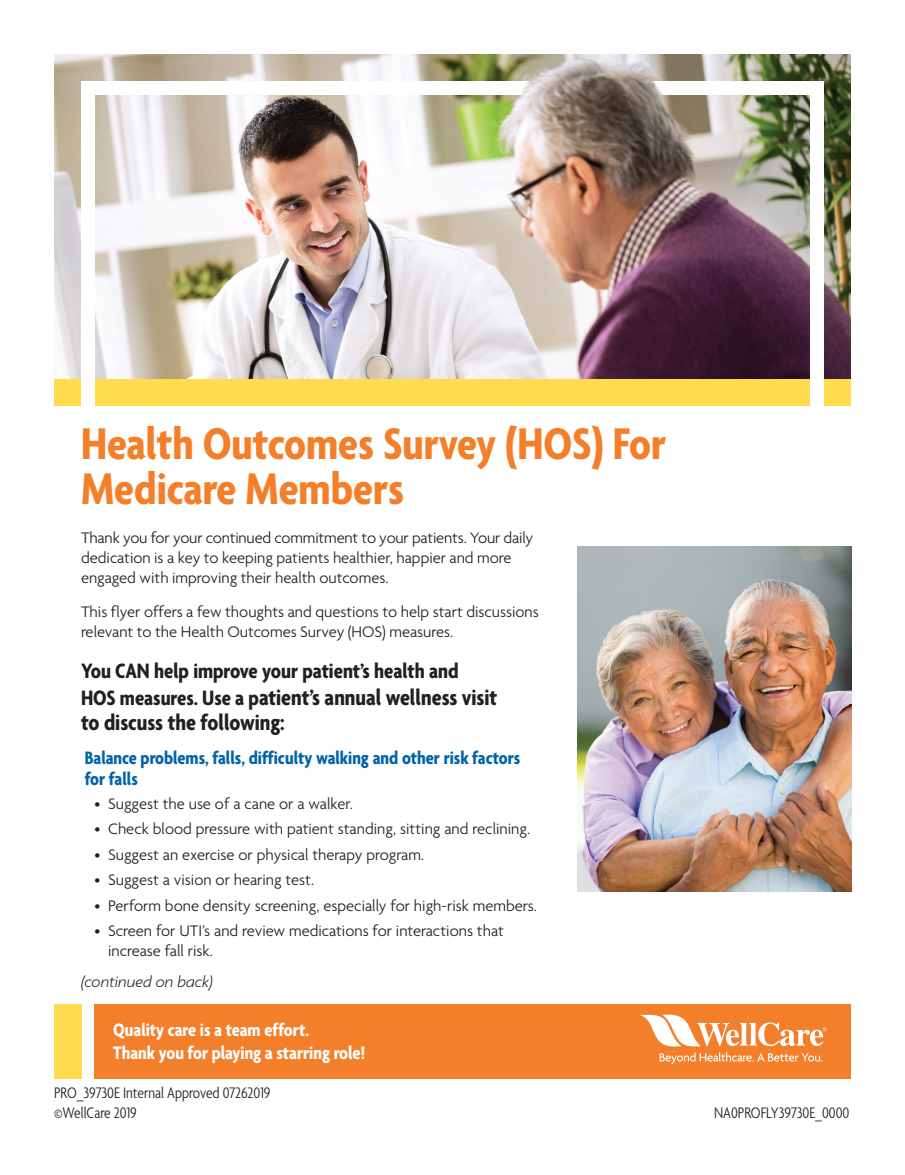
<style>
.page{position:relative;width:905px;height:1175px;background:#fff}
.page>*{position:absolute;margin:0;border:0;box-sizing:border-box;transform-origin:0 0}
.t1{font:700 condensed 48px/45px "Agenda";color:#f47f2a}
.t2{font:700 condensed 24px/25.5px "Agenda";color:#231f20}
.t3{font:700 condensed 22.5px "Agenda";color:#231f20}
.t4{font:700 condensed 19.5px/21px "Agenda";color:#0163a8}
.t5{font:700 condensed 19.5px/22.5px "Agenda";color:#fff}
.t6{font:300 16.5px/20.2px "Agenda";color:#231f20}
.t7{font:300 condensed 16.5px/19.8px "Agenda";color:#231f20}
.t8{font:italic 300 16.5px "Agenda";color:#231f20}
.s1{font-size:22.5px}
</style>
<div class="page">
<div style="left:54px;top:1004px;width:27px;height:74px;background:#ffdc4e"></div>
<div style="left:54px;top:378px;width:796px;height:27px;background:#ffdc4e"></div>
<img style="left:54px;top:54px;width:796px;height:324px">
<div style="left:81px;top:81px;width:13px;height:237px;background:#fff"></div>
<div style="left:81px;top:309px;width:13px;height:100px;background:#fff"></div>
<div style="left:810px;top:81px;width:14px;height:297px;background:#fff"></div>
<div style="left:810px;top:378px;width:14px;height:28px;background:#fff"></div>
<div style="left:81px;top:81px;width:454px;height:13px;background:#fff"></div>
<div style="left:519px;top:81px;width:305px;height:13px;background:#fff"></div>
<img style="left:497px;top:54px;width:134px;height:324px">
<img style="left:631px;top:54px;width:58px;height:324px">
<img style="left:577px;top:547px;width:274px;height:344px">
<div style="left:94px;top:1004px;width:756px;height:74px;background:#f47f2a"></div>
<svg style="left:639px;top:1014px;width:187px;height:50px"></svg>
<h1 class="t1" style="left:81px;top:419px;width:586px">Health Outcomes Survey (HOS) For<br>Medicare Members</h1>
<p class="t6" style="left:81px;top:527px;width:453px">Thank you for your continued commitment to your patients. Your daily dedication is a key to keeping patients healthier, happier and more engaged with improving their health outcomes.</p>
<p class="t6" style="left:81px;top:601px;width:459px">This flyer offers a few thoughts and questions to help start discussions relevant to the Health Outcomes Survey (HOS) measures.</p>
<h2 class="t3" style="left:81px;top:657px;width:379px">You CAN help improve your patient’s health and</h2>
<h2 class="t2" style="left:81px;top:683px;width:418px"><span class="s1">HOS measures. Use a p</span>atient’s annual wellness visit to discuss the following:</h2>
<h3 class="t4" style="left:85px;top:746px;width:437px">Balance problems, falls, difficulty walking and other risk factors for falls</h3>
<p class="t6" style="left:94px;top:793px;width:260px">• Suggest the use of a cane or a walker.</p>
<p class="t6" style="left:94px;top:818px;width:437px">• Check blood pressure with patient standing, sitting and reclining.</p>
<p class="t6" style="left:94px;top:844px;width:331px">• Suggest an exercise or physical therapy program.</p>
<p class="t6" style="left:94px;top:869px;width:221px">• Suggest a vision or hearing test.</p>
<p class="t6" style="left:94px;top:895px;width:444px">• Perform bone density screening, especially for high-risk members.</p>
<p class="t6" style="left:108px;top:920px;width:397px;text-indent:-13px">• Screen for UTI’s and review medications for interactions that increase fall risk.</p>
<p class="t8" style="left:81px;top:972px;width:133px">(continued on back)</p>
<p class="t5" style="left:113px;top:1018px;width:253px">Quality care is a team effort.<br>Thank you for playing a starring role!</p>
<p class="t7" style="left:54px;top:1082px;width:218px">PRO_39730E Internal Approved 07262019 ©WellCare 2019</p>
<p class="t7" style="left:714px;top:1102px;width:137px">NA0PROFLY39730E_0000</p>
</div>
